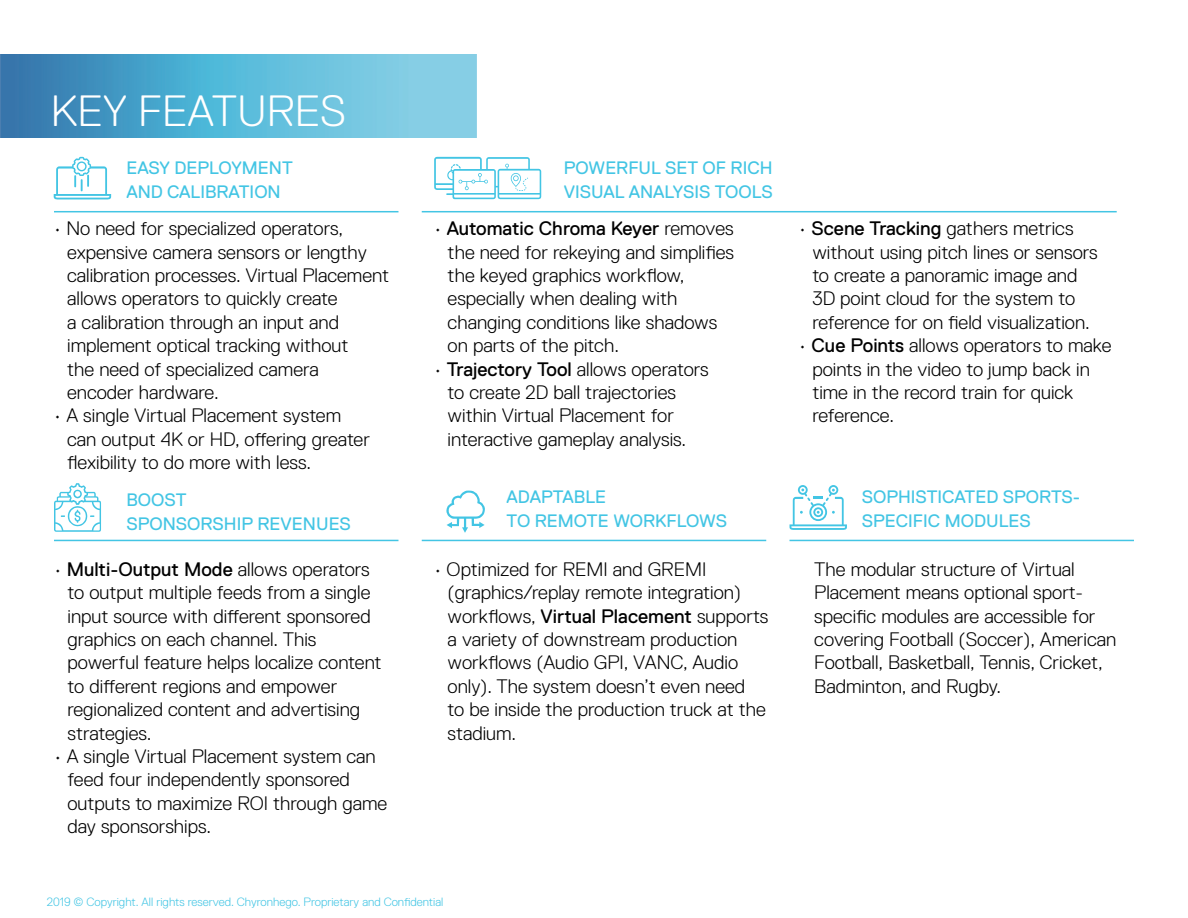
<style>
.page{position:relative;width:1188px;height:918px;background:#fff}
.page>*{position:absolute;margin:0;border:0;box-sizing:border-box;transform-origin:0 0}
.t1{font:300 43.8px "Replica Std";color:#fff}
.t2{font:300 19.5px/23.4px "Replica Std";color:#000}
.t3{font:18px/24px "Replica Std";color:#43c5e4}
.t4{font:300 12px "Replica Std";color:#43c5e4}
.s1{font-weight:400}
</style>
<div class="page">
<img style="left:0;top:54px;width:476px;height:84px">
<hr style="left:54px;top:211px;width:344px;height:1px;background:#43c5e4">
<hr style="left:54px;top:540px;width:344px;height:1px;background:#43c5e4">
<hr style="left:422px;top:540px;width:344px;height:1px;background:#43c5e4">
<hr style="left:790px;top:540px;width:344px;height:1px;background:#43c5e4">
<hr style="left:422px;top:211px;width:695px;height:1px;background:#43c5e4">
<svg style="left:54px;top:157px;width:57px;height:42px"></svg>
<svg style="left:434px;top:157px;width:107px;height:42px"></svg>
<svg style="left:54px;top:483px;width:47px;height:49px"></svg>
<svg style="left:446px;top:491px;width:39px;height:42px"></svg>
<svg style="left:790px;top:485px;width:57px;height:45px"></svg>
<h1 class="t1" style="left:51px;top:86px;width:297px">KEY FEATURES</h1>
<p class="t3" style="left:126px;top:156px;width:168px">EASY DEPLOYMENT<br>AND CALIBRATION</p>
<p class="t2" style="left:67px;top:217px;width:323px;text-indent:-13px">• No need for specialized operators, expensive camera sensors or lengthy calibration processes. Virtual Placement allows operators to quickly create<br>a calibration through an input and implement optical tracking without<br>the need of specialized camera encoder hardware.</p>
<p class="t2" style="left:67px;top:404px;width:304px;text-indent:-13px">• A single Virtual Placement system can output 4K or HD, offering greater flexibility to do more with less.</p>
<p class="t3" style="left:564px;top:156px;width:210px">POWERFUL SET OF RICH<br>VISUAL ANALYSIS TOOLS</p>
<p class="t2" style="left:448px;top:217px;width:288px;text-indent:-13px">• <span class="s1">Automatic Chroma Keyer</span> removes the need for rekeying and simplifies the keyed graphics workflow, especially when dealing with changing conditions like shadows on parts of the pitch.</p>
<p class="t2" style="left:448px;top:357px;width:263px;text-indent:-13px">• <span class="s1">Trajectory Tool</span> allows operators to create 2D ball trajectories within Virtual Placement for interactive gameplay analysis.</p>
<p class="t2" style="left:812px;top:217px;width:287px;text-indent:-13px">• <span class="s1">Scene Tracking</span> gathers metrics without using pitch lines or sensors to create a panoramic image and 3D point cloud for the system to reference for on field visualization.</p>
<p class="t2" style="left:812px;top:334px;width:301px;text-indent:-13px">• <span class="s1">Cue Points</span> allows operators to make points in the video to jump back in time in the record train for quick reference.</p>
<p class="t3" style="left:126px;top:488px;width:226px">BOOST<br>SPONSORSHIP REVENUES</p>
<p class="t3" style="left:507px;top:485px;width:222px">ADAPTABLE<br>TO REMOTE WORKFLOWS</p>
<p class="t3" style="left:862px;top:485px;width:220px">SOPHISTICATED SPORTS-<br>SPECIFIC MODULES</p>
<p class="t2" style="left:67px;top:557px;width:316px;text-indent:-13px">• <span class="s1">Multi-Output Mode</span> allows operators to output multiple feeds from a single input source with different sponsored graphics on each channel. This powerful feature helps localize content to different regions and empower regionalized content and advertising strategies.</p>
<p class="t2" style="left:67px;top:745px;width:321px;text-indent:-13px">• A single Virtual Placement system can feed four independently sponsored outputs to maximize ROI through game day sponsorships.</p>
<p class="t2" style="left:448px;top:557px;width:322px;text-indent:-13px">• Optimized for REMI and GREMI (graphics/replay remote integration) workflows, <span class="s1">Virtual Placement</span> supports a variety of downstream production workflows (Audio GPI, VANC, Audio only). The system doesn’t even need<br>to be inside the production truck at the stadium.</p>
<p class="t2" style="left:814px;top:557px;width:304px">The modular structure of Virtual Placement means optional sport&shy;specific modules are accessible for covering Football (Soccer), American Football, Basketball, Tennis, Cricket, Badminton, and Rugby.</p>
<p class="t4" style="left:47px;top:895px;width:398px">2019 © Copyright. All rights reserved. Chyronhego. Proprietary and Confidential</p>
</div>
